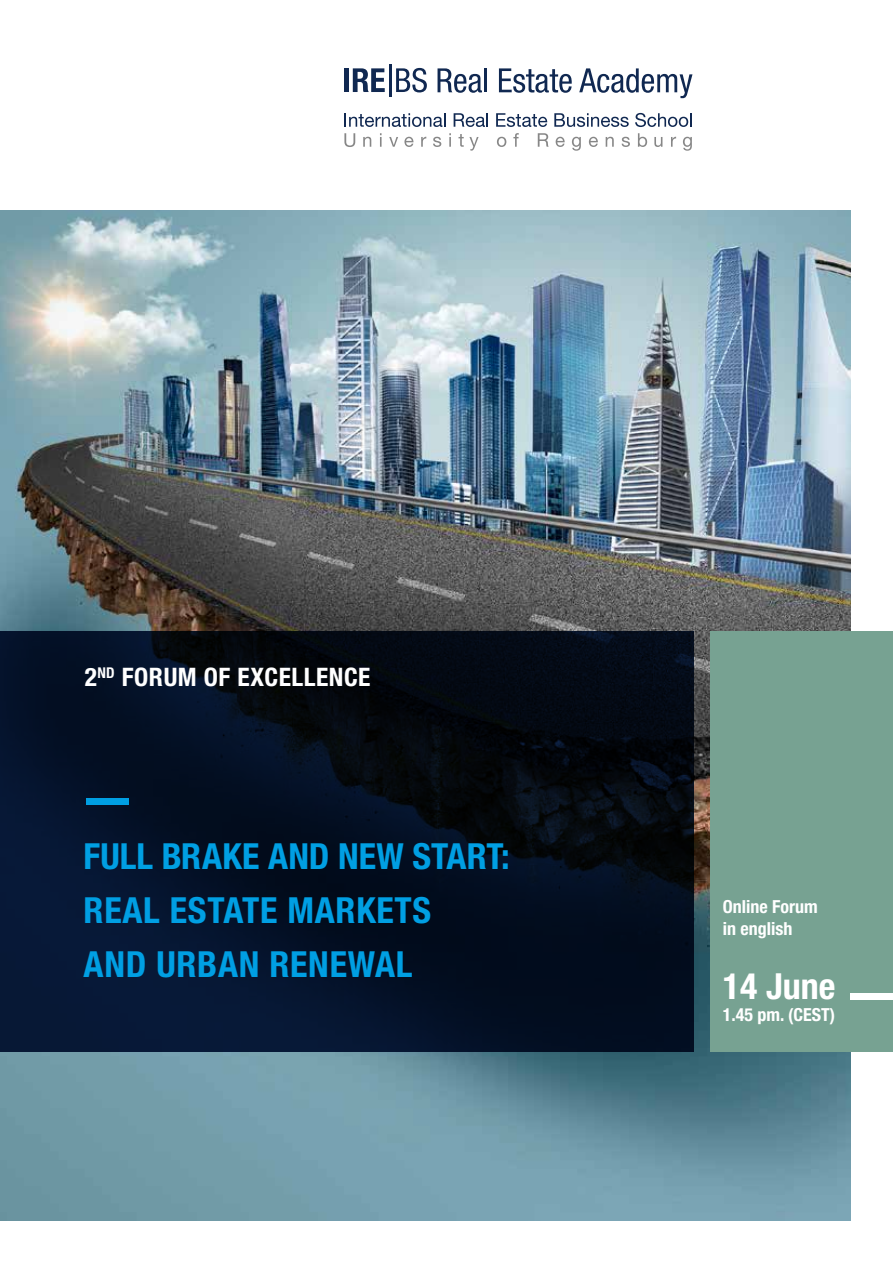
<style>
.page{position:relative;width:893px;height:1263px;background:#fff}
.page>*{position:absolute;margin:0;border:0;box-sizing:border-box;transform-origin:0 0}
.t1{font:700 condensed 36px/54px "Helvetica Neue LT Pro";letter-spacing:.02em;color:#009fe3}
.t2{font:700 condensed 36px "Helvetica Neue LT Pro";color:#fff}
.t3{font:700 condensed 25.5px "Helvetica Neue LT Pro";letter-spacing:.02em;color:#fff}
.t4{font:700 condensed 18px/21.6px "Helvetica Neue LT Pro";color:#fff}
</style>
<div class="page">
<img style="left:0;top:210px;width:850px;height:1010px">
<svg style="left:0;top:631px;width:694px;height:421px;background:#040e20"></svg>
<div style="left:711px;top:631px;width:182px;height:421px;background:#77a292"></div>
<div style="left:86px;top:798px;width:42px;height:6px;background:#009fe3"></div>
<svg style="left:438px;top:68px;width:44px;height:25px"></svg>
<hr style="left:484px;top:68px;width:3px;height:24px;background:#102851">
<svg style="left:499px;top:68px;width:73px;height:25px"></svg>
<svg style="left:579px;top:68px;width:113px;height:30px"></svg>
<svg style="left:345px;top:113px;width:101px;height:14px"></svg>
<svg style="left:454px;top:113px;width:34px;height:14px"></svg>
<svg style="left:496px;top:113px;width:51px;height:14px"></svg>
<svg style="left:554px;top:113px;width:75px;height:14px"></svg>
<svg style="left:635px;top:113px;width:57px;height:14px"></svg>
<svg style="left:344px;top:133px;width:11px;height:14px"></svg>
<svg style="left:363px;top:137px;width:8px;height:10px"></svg>
<svg style="left:380px;top:133px;width:2px;height:14px"></svg>
<svg style="left:389px;top:137px;width:9px;height:10px"></svg>
<svg style="left:404px;top:137px;width:10px;height:10px"></svg>
<svg style="left:421px;top:137px;width:5px;height:10px"></svg>
<svg style="left:433px;top:137px;width:8px;height:10px"></svg>
<svg style="left:449px;top:133px;width:2px;height:14px"></svg>
<svg style="left:458px;top:134px;width:21px;height:17px"></svg>
<svg style="left:497px;top:137px;width:9px;height:10px"></svg>
<svg style="left:513px;top:133px;width:6px;height:14px"></svg>
<svg style="left:538px;top:133px;width:11px;height:14px"></svg>
<svg style="left:556px;top:137px;width:9px;height:10px"></svg>
<svg style="left:572px;top:137px;width:9px;height:14px"></svg>
<svg style="left:589px;top:137px;width:9px;height:10px"></svg>
<svg style="left:606px;top:137px;width:8px;height:10px"></svg>
<svg style="left:622px;top:137px;width:8px;height:10px"></svg>
<svg style="left:638px;top:133px;width:9px;height:14px"></svg>
<svg style="left:654px;top:137px;width:8px;height:10px"></svg>
<svg style="left:671px;top:137px;width:5px;height:10px"></svg>
<svg style="left:683px;top:137px;width:9px;height:14px"></svg>
<div style="left:344px;top:68px;width:5px;height:24px;background:#102851"></div>
<svg style="left:353px;top:68px;width:32px;height:24px"></svg>
<hr style="left:389px;top:64px;width:3px;height:33px;background:#102851">
<svg style="left:396px;top:68px;width:31px;height:24px"></svg>
<div style="left:850px;top:994px;width:43px;height:6px;background:#fff"></div>
<p class="t3" style="left:85px;top:662px;width:287px">2<sup>ND</sup> FORUM OF EXCELLENCE</p>
<p class="t1" style="left:84px;top:829px;width:428px">FULL BRAKE AND NEW START:<br>REAL ESTATE MARKETS<br>AND URBAN RENEWAL</p>
<p class="t4" style="left:723px;top:895px;width:96px">Online Forum in english</p>
<p class="t2" style="left:723px;top:965px;width:114px">14 June</p>
<p class="t4" style="left:723px;top:1003px;width:114px">1.45 pm. (CEST)</p>
</div>
